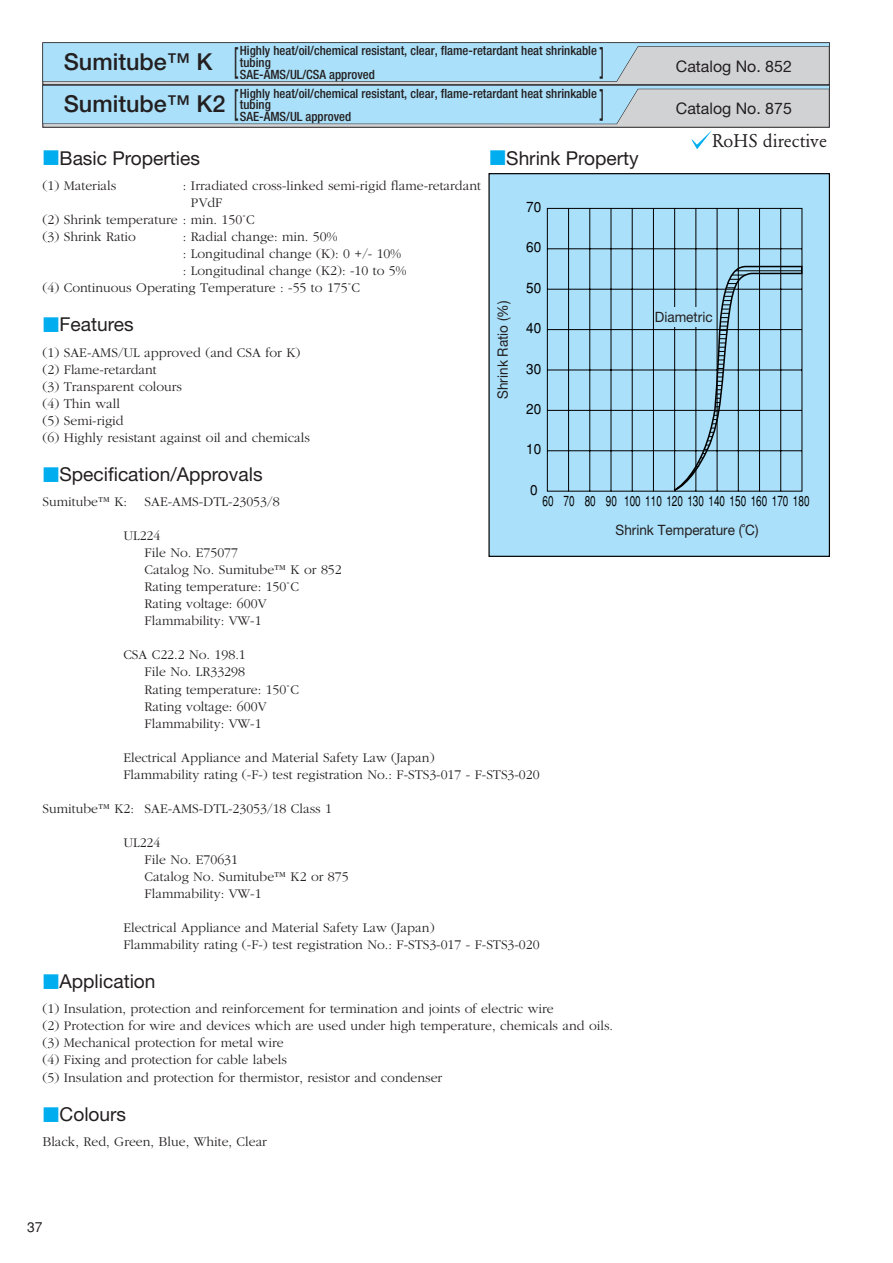
<style>
.page{position:relative;width:893px;height:1263px;background:#fff}
.page>*{position:absolute;margin:0;border:0;box-sizing:border-box;transform-origin:0 0}
.t1{font:34.05px "Helvetica Neue";color:#231f20;scale:.5 1}
.t2{font:500 23.4px "Helvetica Neue";color:#231f20}
.t3{font:19.2px "Helvetica Neue";color:#231f20}
.t4{font:18.15px "Garamond BE";color:#231f20}
.t5{font:15.9px "Helvetica Neue";color:#231f20}
.t6{font:14.25px "Helvetica Neue";color:#231f20;scale:.95 1}
.t7{font:500 14.25px "Gothic BBB";color:#000;scale:.7 1}
.t8{font:500 14.25px "Gothic BBB";color:#000;scale:.95 1}
.t9{font:300 13.8px/17px "Garamond";color:#231f20}
.t10{font:500 13.8px "Gothic BBB";color:#231f20}
.t11{font:500 condensed 12.75px/11.7px "Helvetica Neue";color:#231f20}
.s1{font-family:"Futo Go B101";font-weight:700;font-size:16.95px;color:#00aeef}
</style>
<div class="page">
<div style="left:488px;top:173px;width:342px;height:384px;background:#aae0f9;border:1px solid #000"></div>
<svg style="left:546px;top:208px;width:256px;height:284px"></svg>
<div style="left:655px;top:307px;width:59px;height:20px;background:#aae0f9"></div>
<div style="left:43px;top:85px;width:786px;height:42px;background:linear-gradient(to right,#d1d2d4,#d1d2d4)"></div>
<div style="left:43px;top:85px;width:786px;height:43px;border:1px solid #231f20"></div>
<svg style="left:43px;top:43px;width:786px;height:81px;background:#afd6e8"></svg>
<svg style="left:691px;top:131px;width:20px;height:18px"></svg>
<p class="t2" style="left:64px;top:53px;width:150px">Sumitube™ K</p>
<p class="t11" style="left:240px;top:46px;width:358px">Highly heat/oil/chemical resistant, clear, flame-retardant heat shrinkable tubing<br>SAE-AMS/UL/CSA approved</p>
<p class="t1" style="left:234px;top:48px;width:10px">[</p>
<p class="t1" style="left:600px;top:48px;width:10px">]</p>
<p class="t5" style="left:675px;top:60px;width:118px">Catalog No. 852</p>
<p class="t11" style="left:240px;top:88px;width:358px">Highly heat/oil/chemical resistant, clear, flame-retardant heat shrinkable tubing<br>SAE-AMS/UL approved</p>
<p class="t1" style="left:234px;top:90px;width:10px">[</p>
<p class="t1" style="left:600px;top:90px;width:10px">]</p>
<p class="t2" style="left:64px;top:96px;width:163px">Sumitube™ K2</p>
<p class="t5" style="left:675px;top:103px;width:118px">Catalog No. 875</p>
<p class="t4" style="left:712px;top:134px;width:116px">RoHS directive</p>
<p class="t3" style="left:43px;top:151px;width:159px"><span class="s1">■</span>Basic Properties</p>
<p class="t9" style="left:43px;top:178px;width:75px">(1) Materials</p>
<p class="t9" style="left:183px;top:178px;width:299px">: Irradiated cross-linked semi-rigid flame-retardant</p>
<p class="t9" style="left:191px;top:195px;width:33px">PVdF</p>
<p class="t9" style="left:43px;top:212px;width:214px">(2) Shrink temperature : min. 150˚C</p>
<p class="t9" style="left:43px;top:229px;width:95px">(3) Shrink Ratio</p>
<p class="t9" style="left:183px;top:229px;width:156px">: Radial change: min. 50%</p>
<p class="t9" style="left:183px;top:246px;width:220px">: Longitudinal change (K): 0 +/- 10%</p>
<p class="t9" style="left:183px;top:263px;width:225px">: Longitudinal change (K2): -10 to 5%</p>
<p class="t9" style="left:43px;top:280px;width:319px">(4) Continuous Operating Temperature : -55 to 175˚C</p>
<p class="t3" style="left:43px;top:318px;width:93px"><span class="s1">■</span>Features</p>
<p class="t9" style="left:43px;top:345px;width:269px">(1) SAE-AMS/UL approved (and CSA for K) (2) Flame-retardant<br>(3) Transparent colours<br>(4) Thin wall<br>(5) Semi-rigid<br>(6) Highly resistant against oil and chemicals</p>
<p class="t3" style="left:43px;top:468px;width:221px"><span class="s1">■</span>Specification/Approvals</p>
<p class="t9" style="left:43px;top:495px;width:86px">Sumitube™ K:</p>
<p class="t9" style="left:145px;top:495px;width:136px">SAE-AMS-DTL-23053/8</p>
<p class="t9" style="left:145px;top:529px;width:199px;text-indent:-21px">UL224<br>File No. E75077<br>Catalog No. Sumitube™ K or 852<br>Rating temperature: 150˚C<br>Rating voltage: 600V<br>Flammability: VW-1</p>
<p class="t9" style="left:145px;top:648px;width:156px;text-indent:-21px">CSA C22.2 No. 198.1<br>File No. LR33298<br>Rating temperature: 150˚C<br>Rating voltage: 600V<br>Flammability: VW-1</p>
<p class="t9" style="left:123px;top:750px;width:418px">Electrical Appliance and Material Safety Law (Japan)<br>Flammability rating (-F-) test registration No.: F-STS3-017 - F-STS3-020</p>
<p class="t9" style="left:43px;top:801px;width:291px">Sumitube™ K2: SAE-AMS-DTL-23053/18 Class 1</p>
<p class="t9" style="left:145px;top:835px;width:205px;text-indent:-21px">UL224<br>File No. E70631<br>Catalog No. Sumitube™ K2 or 875<br>Flammability: VW-1</p>
<p class="t9" style="left:123px;top:920px;width:418px">Electrical Appliance and Material Safety Law (Japan)<br>Flammability rating (-F-) test registration No.: F-STS3-017 - F-STS3-020</p>
<p class="t3" style="left:43px;top:975px;width:115px"><span class="s1">■</span>Application</p>
<p class="t9" style="left:43px;top:1002px;width:572px">(1) Insulation, protection and reinforcement for termination and joints of electric wire<br>(2) Protection for wire and devices which are used under high temperature, chemicals and oils. (3) Mechanical protection for metal wire<br>(4) Fixing and protection for cable labels<br>(5) Insulation and protection for thermistor, resistor and condenser</p>
<p class="t3" style="left:43px;top:1108px;width:85px"><span class="s1">■</span>Colours</p>
<p class="t9" style="left:43px;top:1135px;width:226px">Black, Red, Green, Blue, White, Clear</p>
<p class="t3" style="left:489px;top:151px;width:151px"><span class="s1">■</span>Shrink Property</p>
<p class="t8" style="left:526px;top:201px;width:17px">70</p>
<p class="t8" style="left:526px;top:242px;width:17px">60</p>
<p class="t8" style="left:526px;top:282px;width:17px">50</p>
<p class="t6" style="left:497px;top:399px;width:105px;rotate:-90deg">Shrink Ratio (%)</p>
<p class="t6" style="left:655px;top:312px;width:62px">Diametric</p>
<p class="t8" style="left:526px;top:322px;width:17px">40</p>
<p class="t8" style="left:526px;top:363px;width:17px">30</p>
<p class="t8" style="left:526px;top:403px;width:17px">20</p>
<p class="t8" style="left:526px;top:444px;width:17px">10</p>
<p class="t8" style="left:530px;top:484px;width:9px">0</p>
<p class="t7" style="left:563px;top:495px;width:17px">70</p>
<p class="t7" style="left:605px;top:495px;width:17px">90</p>
<p class="t7" style="left:624px;top:495px;width:266px">100 110 120 130 140 150 160 170 180</p>
<p class="t7" style="left:542px;top:495px;width:17px">60</p>
<p class="t7" style="left:584px;top:495px;width:17px">80</p>
<p class="t6" style="left:615px;top:525px;width:152px">Shrink Temperature (˚C)</p>
<p class="t10" style="left:27px;top:1222px;width:17px">37</p>
</div>
